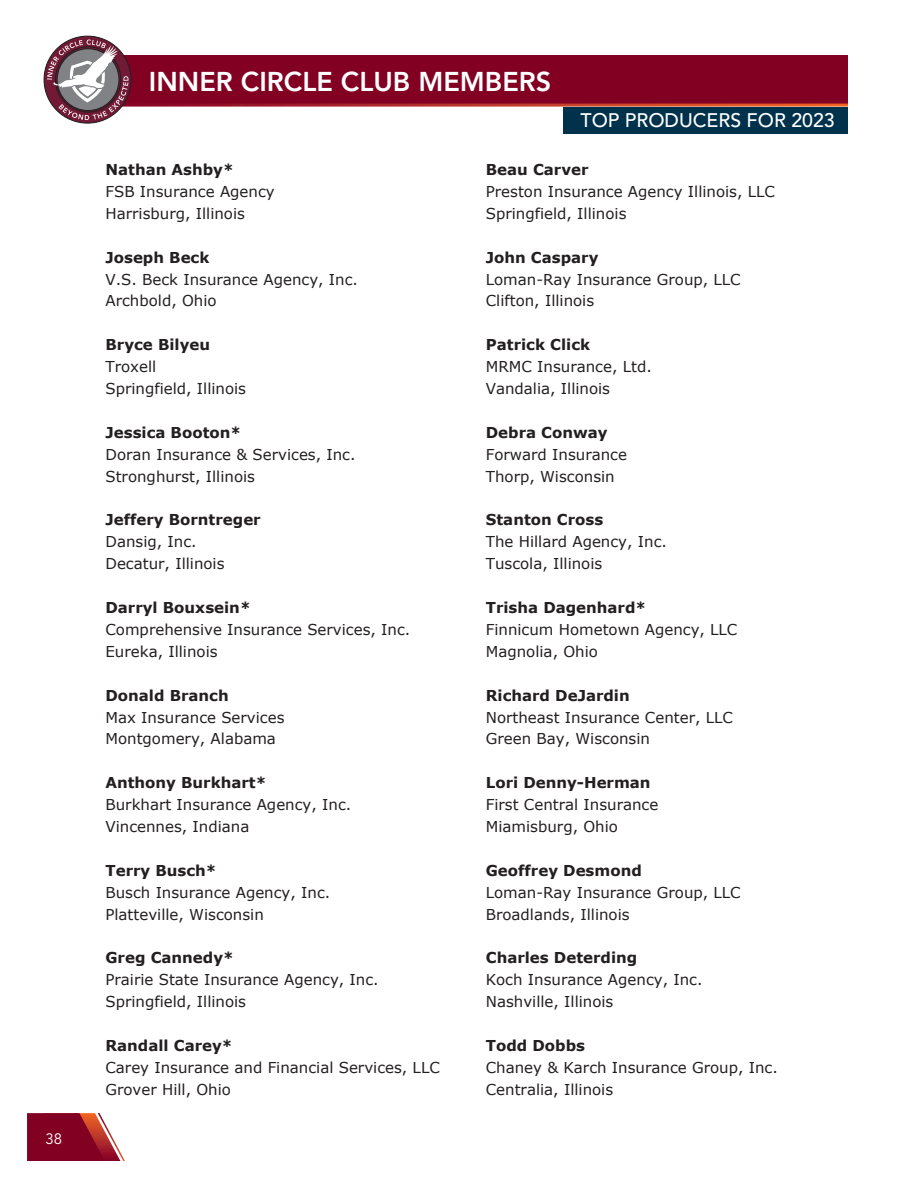
<style>
.page{position:relative;width:918px;height:1188px;background:#fff}
.page>*{position:absolute;margin:0;border:0;box-sizing:border-box;transform-origin:0 0}
.t1{font:800 27px "Avenir LT Pro";color:#fff}
.t2{font:500 19.5px "Avenir LT Pro";color:#fff}
.t3{font:15px "Verdana";color:#231f20}
.t4{font:700 15px "Verdana";color:#231f20}
.t5{font:15px "Avenir LT Pro";color:#fff}
</style>
<div class="page">
<svg style="left:27px;top:1113px;width:98px;height:48px;background:#9f3247"></svg>
<div style="left:70px;top:55px;width:778px;height:49px;background:#820123"></div>
<div style="left:564px;top:107px;width:284px;height:27px;background:#00324c"></div>
<svg style="left:44px;top:36px;width:87px;height:87px"></svg>
<svg style="left:47px;top:39px;width:81px;height:81px;background:#9d828c"></svg>
<p class="t5" style="left:45px;top:1130px;width:18px">38</p>
<p class="t1" style="left:149px;top:65px;width:404px">INNER CIRCLE CLUB MEMBERS</p>
<p class="t2" style="left:581px;top:109px;width:256px">TOP PRODUCERS FOR 2023</p>
<p class="t4" style="left:105px;top:160px;width:130px">Nathan Ashby*</p>
<p class="t3" style="left:105px;top:182px;width:171px">FSB Insurance Agency</p>
<p class="t3" style="left:105px;top:204px;width:141px">Harrisburg, Illinois</p>
<p class="t4" style="left:105px;top:247px;width:106px">Joseph Beck</p>
<p class="t3" style="left:105px;top:270px;width:254px">V.S. Beck Insurance Agency, Inc.</p>
<p class="t3" style="left:105px;top:291px;width:113px">Archbold, Ohio</p>
<p class="t4" style="left:105px;top:335px;width:106px">Bryce Bilyeu</p>
<p class="t3" style="left:105px;top:357px;width:52px">Troxell</p>
<p class="t3" style="left:105px;top:379px;width:142px">Springfield, Illinois</p>
<p class="t4" style="left:105px;top:423px;width:137px">Jessica Booton*</p>
<p class="t3" style="left:105px;top:445px;width:252px">Doran Insurance &amp; Services, Inc.</p>
<p class="t3" style="left:105px;top:467px;width:151px">Stronghurst, Illinois</p>
<p class="t4" style="left:105px;top:510px;width:157px">Jeffery Borntreger</p>
<p class="t3" style="left:105px;top:532px;width:93px">Dansig, Inc.</p>
<p class="t3" style="left:105px;top:554px;width:121px">Decatur, Illinois</p>
<p class="t4" style="left:105px;top:598px;width:147px">Darryl Bouxsein*</p>
<p class="t3" style="left:105px;top:620px;width:306px">Comprehensive Insurance Services, Inc.</p>
<p class="t3" style="left:105px;top:642px;width:114px">Eureka, Illinois</p>
<p class="t4" style="left:105px;top:685px;width:125px">Donald Branch</p>
<p class="t3" style="left:105px;top:708px;width:181px">Max Insurance Services</p>
<p class="t3" style="left:105px;top:729px;width:172px">Montgomery, Alabama</p>
<p class="t4" style="left:105px;top:773px;width:163px">Anthony Burkhart*</p>
<p class="t3" style="left:105px;top:795px;width:247px">Burkhart Insurance Agency, Inc.</p>
<p class="t3" style="left:105px;top:817px;width:145px">Vincennes, Indiana</p>
<p class="t4" style="left:105px;top:861px;width:113px">Terry Busch*</p>
<p class="t3" style="left:105px;top:883px;width:226px">Busch Insurance Agency, Inc.</p>
<p class="t3" style="left:105px;top:905px;width:160px">Platteville, Wisconsin</p>
<p class="t4" style="left:105px;top:948px;width:130px">Greg Cannedy*</p>
<p class="t3" style="left:105px;top:970px;width:275px">Prairie State Insurance Agency, Inc.</p>
<p class="t3" style="left:105px;top:992px;width:142px">Springfield, Illinois</p>
<p class="t4" style="left:105px;top:1036px;width:129px">Randall Carey*</p>
<p class="t3" style="left:105px;top:1058px;width:336px">Carey Insurance and Financial Services, LLC</p>
<p class="t3" style="left:105px;top:1080px;width:127px">Grover Hill, Ohio</p>
<p class="t4" style="left:486px;top:160px;width:104px">Beau Carver</p>
<p class="t3" style="left:486px;top:182px;width:291px">Preston Insurance Agency Illinois, LLC</p>
<p class="t3" style="left:486px;top:204px;width:142px">Springfield, Illinois</p>
<p class="t4" style="left:486px;top:247px;width:114px">John Caspary</p>
<p class="t3" style="left:486px;top:270px;width:256px">Loman-Ray Insurance Group, LLC</p>
<p class="t3" style="left:486px;top:291px;width:110px">Clifton, Illinois</p>
<p class="t4" style="left:486px;top:335px;width:106px">Patrick Click</p>
<p class="t3" style="left:486px;top:357px;width:168px">MRMC Insurance, Ltd.</p>
<p class="t3" style="left:486px;top:379px;width:126px">Vandalia, Illinois</p>
<p class="t4" style="left:486px;top:423px;width:123px">Debra Conway</p>
<p class="t3" style="left:486px;top:445px;width:143px">Forward Insurance</p>
<p class="t3" style="left:486px;top:467px;width:130px">Thorp, Wisconsin</p>
<p class="t4" style="left:486px;top:510px;width:119px">Stanton Cross</p>
<p class="t3" style="left:486px;top:532px;width:183px">The Hillard Agency, Inc.</p>
<p class="t3" style="left:486px;top:554px;width:118px">Tuscola, Illinois</p>
<p class="t4" style="left:486px;top:598px;width:162px">Trisha Dagenhard*</p>
<p class="t3" style="left:486px;top:620px;width:253px">Finnicum Hometown Agency, LLC</p>
<p class="t3" style="left:486px;top:642px;width:114px">Magnolia, Ohio</p>
<p class="t4" style="left:486px;top:685px;width:145px">Richard DeJardin</p>
<p class="t3" style="left:486px;top:708px;width:249px">Northeast Insurance Center, LLC</p>
<p class="t3" style="left:486px;top:729px;width:166px">Green Bay, Wisconsin</p>
<p class="t4" style="left:486px;top:773px;width:166px">Lori Denny-Herman</p>
<p class="t3" style="left:486px;top:795px;width:174px">First Central Insurance</p>
<p class="t3" style="left:486px;top:817px;width:134px">Miamisburg, Ohio</p>
<p class="t4" style="left:486px;top:861px;width:158px">Geoffrey Desmond</p>
<p class="t3" style="left:486px;top:883px;width:256px">Loman-Ray Insurance Group, LLC</p>
<p class="t3" style="left:486px;top:905px;width:145px">Broadlands, Illinois</p>
<p class="t4" style="left:486px;top:948px;width:153px">Charles Deterding</p>
<p class="t3" style="left:486px;top:970px;width:218px">Koch Insurance Agency, Inc.</p>
<p class="t3" style="left:486px;top:992px;width:129px">Nashville, Illinois</p>
<p class="t4" style="left:486px;top:1036px;width:101px">Todd Dobbs</p>
<p class="t3" style="left:486px;top:1058px;width:294px">Chaney &amp; Karch Insurance Group, Inc.</p>
<p class="t3" style="left:486px;top:1080px;width:129px">Centralia, Illinois</p>
</div>
